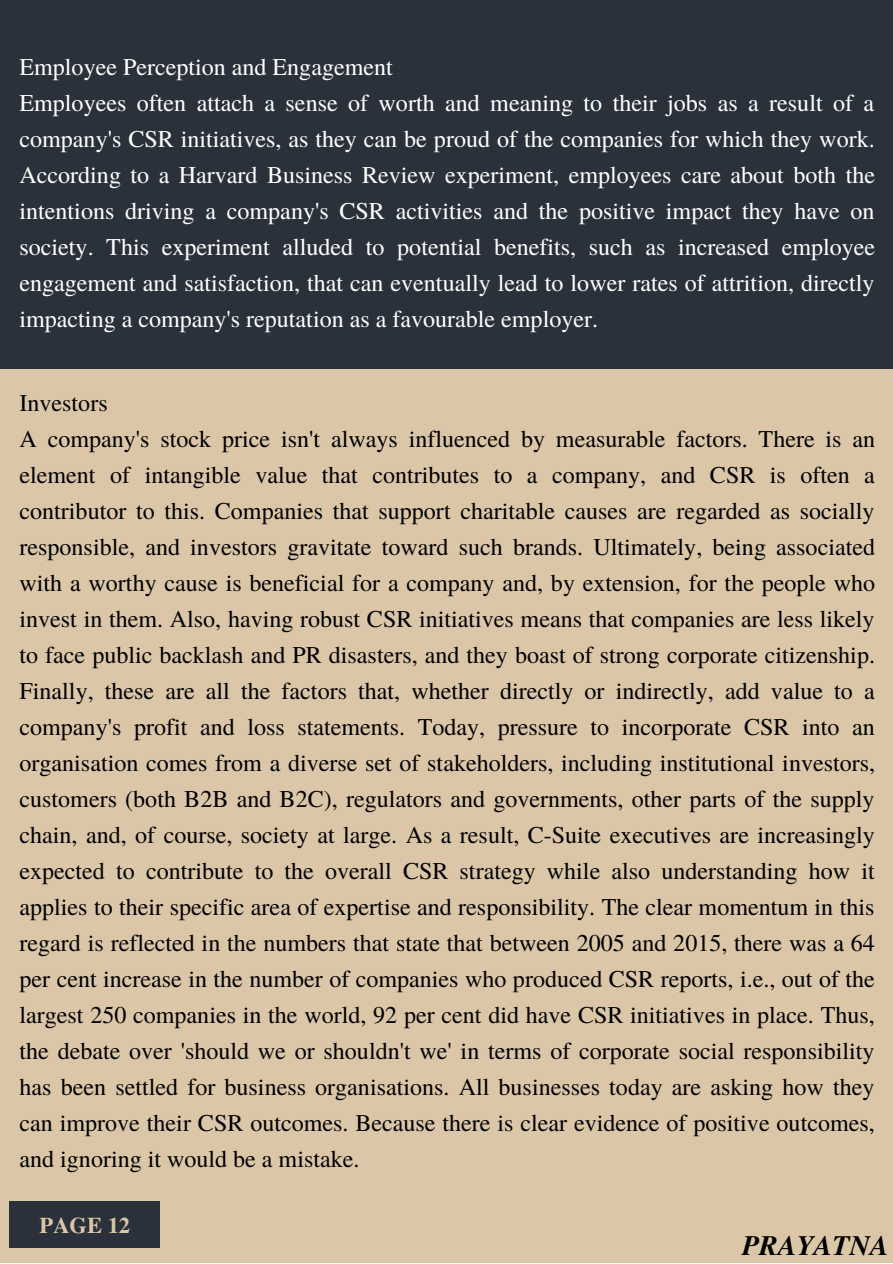
<style>
.page{position:relative;width:893px;height:1264px;background:#fff}
.page>*{position:absolute;margin:0;border:0;box-sizing:border-box;transform-origin:0 0}
.t1{font:italic 700 28.05px "Te X Gyre Termes";color:#000}
.t2{font:24px/36px "Te X Gyre Termes";color:#000}
.t3{font:24px/36px "Te X Gyre Termes";color:#fff}
.t4{font:700 22.5px "Te X Gyre Termes";color:#dbc7a7}
</style>
<div class="page">
<div style="left:0;top:0;width:892px;height:1262px;background:#dbc7a7"></div>
<div style="left:0;top:0;width:892px;height:368px;background:#2a313b"></div>
<div style="left:9px;top:1201px;width:151px;height:46px;background:#2a313b"></div>
<p class="t3" style="left:20px;top:47px;width:857px">Employee Perception and Engagement<br>Employees often attach a sense of worth and meaning to their jobs as a result of a company's CSR initiatives, as they can be proud of the companies for which they work.<br>According to a Harvard Business Review experiment, employees care about both the intentions driving a company's CSR activities and the positive impact they have on society. This experiment alluded to potential benefits, such as increased employee engagement and satisfaction, that can eventually lead to lower rates of attrition, directly impacting a company's reputation as a favourable employer.</p>
<p class="t2" style="left:20px;top:384px;width:857px">Investors<br>A company's stock price isn't always influenced by measurable factors. There is an element of intangible value that contributes to a company, and CSR is often a contributor to this. Companies that support charitable causes are regarded as socially responsible, and investors gravitate toward such brands. Ultimately, being associated with a worthy cause is beneficial for a company and, by extension, for the people who invest in them. Also, having robust CSR initiatives means that companies are less likely to face public backlash and PR disasters, and they boast of strong corporate citizenship.<br>Finally, these are all the factors that, whether directly or indirectly, add value to a company's profit and loss statements. Today, pressure to incorporate CSR into an organisation comes from a diverse set of stakeholders, including institutional investors, customers (both B2B and B2C), regulators and governments, other parts of the supply chain, and, of course, society at large. As a result, C-Suite executives are increasingly expected to contribute to the overall CSR strategy while also understanding how it applies to their specific area of expertise and responsibility. The clear momentum in this regard is reflected in the numbers that state that between 2005 and 2015, there was a 64 per cent increase in the number of companies who produced CSR reports, i.e., out of the largest 250 companies in the world, 92 per cent did have CSR initiatives in place. Thus, the debate over 'should we or shouldn't we' in terms of corporate social responsibility has been settled for business organisations. All businesses today are asking how they can improve their CSR outcomes. Because there is clear evidence of positive outcomes, and ignoring it would be a mistake.</p>
<p class="t4" style="left:40px;top:1207px;width:92px">PAGE 12</p>
<p class="t1" style="left:742px;top:1224px;width:148px">PRAYATNA</p>
</div>
